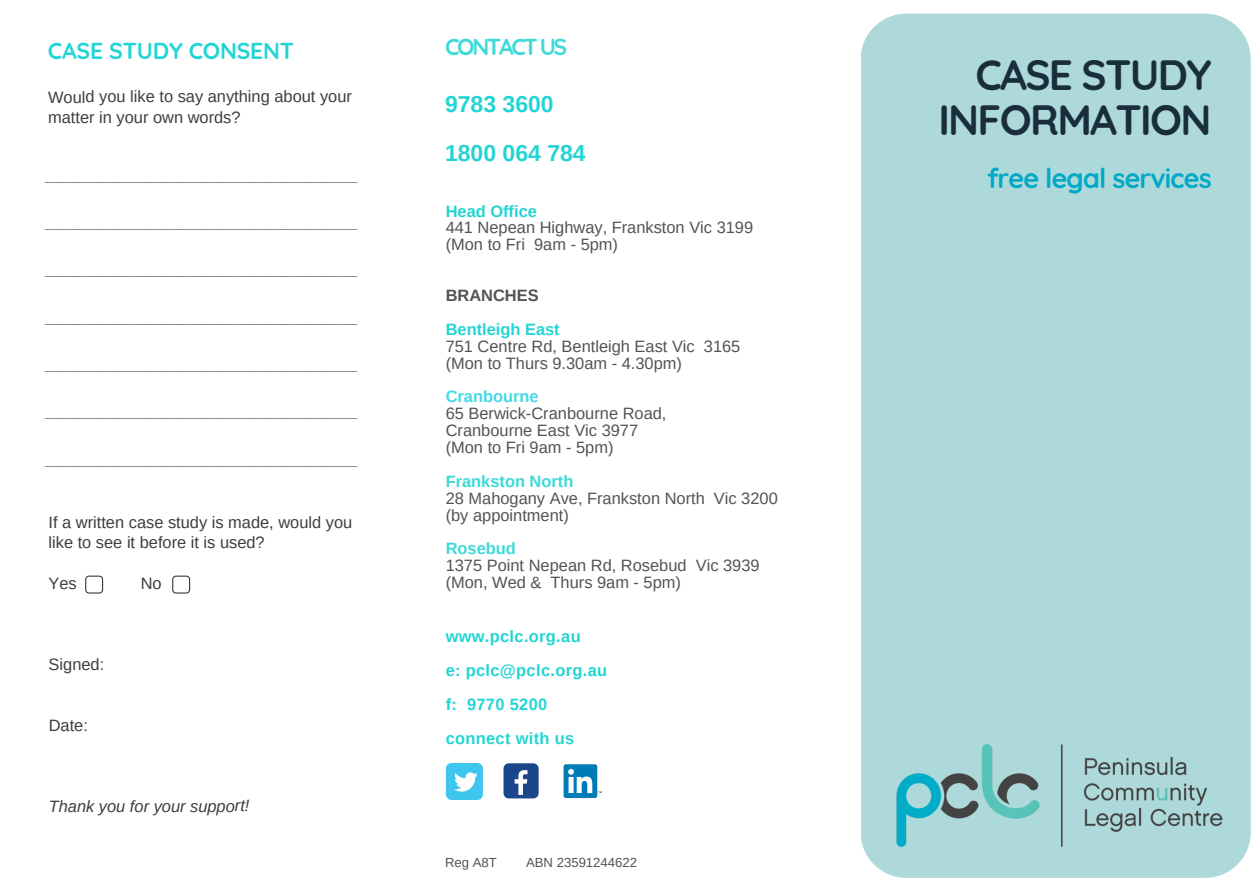
<style>
.page{position:relative;width:1254px;height:894px;background:#fff}
.page>*{position:absolute;margin:0;border:0;box-sizing:border-box;transform-origin:0 0}
.t1{font:700 42.15px/45px "Quicksand";letter-spacing:-.04em;color:#1a2d3b;text-align:right}
.t2{font:700 27.15px "Quicksand";letter-spacing:-.03em;color:#00aac7}
.t3{font:700 22.95px "Arimo";color:#22d5d4}
.t4{font:700 22.95px "Quicksand";letter-spacing:-.01em;color:#22d5d4}
.t5{font:700 22.95px "Quicksand";letter-spacing:-.1em;color:#3ddad7}
.t6{font:16.35px "Arimo";color:#525451}
.t7{font:16.35px/20.2px "Arimo";color:#3d3e3c}
.t8{font:700 16.35px "Arimo";letter-spacing:.02em;color:#22d5d4}
.t9{font:700 16.35px "Arimo";color:#22d5d4}
.t10{font:italic 16.35px "Arimo";color:#3d3e3c}
.t11{font:700 16.35px "Arimo";color:#3ddad7}
.t12{font:700 16.35px "Arimo";color:#44d9e6}
.t13{font:700 16.35px "Arimo";color:#525451}
.t14{font:13.2px "Arimo";color:#525451}
.t15{font:9.9px "Arimo";color:#525451}
</style>
<div class="page">
<div style="left:861px;top:14px;width:390px;height:863px;background:#aed9da;border-radius:46px"></div>
<div style="left:446px;top:762px;width:37px;height:37px;background:#3fc6ee;border-radius:6px"></div>
<svg style="left:454px;top:772px;width:24px;height:19px"></svg>
<div style="left:503px;top:763px;width:36px;height:35px;background:#1a4789;border-radius:5px"></div>
<svg style="left:515px;top:770px;width:12px;height:24px"></svg>
<div style="left:564px;top:764px;width:33px;height:33px;background:#007bb6;border-radius:2px"></div>
<svg style="left:568px;top:768px;width:24px;height:24px"></svg>
<svg style="left:85px;top:575px;width:18px;height:18px"></svg>
<svg style="left:172px;top:575px;width:18px;height:18px"></svg>
<img style="left:896px;top:744px;width:327px;height:103px">
<p class="t4" style="left:48px;top:36px;width:248px">CASE STUDY CONSENT</p>
<p class="t5" style="left:445px;top:32px;width:124px">CONTACT US</p>
<p class="t3" style="left:445px;top:91px;width:110px">9783 3600</p>
<p class="t3" style="left:445px;top:140px;width:142px">1800 064 784</p>
<p class="t7" style="left:48px;top:87px;width:305px">Would you like to say anything about your matter in your own words?</p>
<p class="t15" style="left:45px;top:172px;width:313px">_________________________________________________________</p>
<p class="t15" style="left:45px;top:219px;width:313px">_________________________________________________________</p>
<p class="t15" style="left:45px;top:266px;width:313px">_________________________________________________________</p>
<p class="t15" style="left:45px;top:313px;width:313px">_________________________________________________________</p>
<p class="t15" style="left:45px;top:361px;width:313px">_________________________________________________________</p>
<p class="t15" style="left:45px;top:408px;width:313px">_________________________________________________________</p>
<p class="t15" style="left:45px;top:455px;width:313px">_________________________________________________________</p>
<p class="t7" style="left:49px;top:512px;width:305px">If a written case study is made, would you like to see it before it is used?</p>
<p class="t7" style="left:49px;top:572px;width:30px">Yes</p>
<p class="t7" style="left:141px;top:572px;width:22px">No</p>
<p class="t7" style="left:49px;top:653px;width:57px">Signed:</p>
<p class="t7" style="left:49px;top:714px;width:41px">Date:</p>
<p class="t10" style="left:49px;top:796px;width:202px">Thank you for your support!</p>
<p class="t9" style="left:446px;top:202px;width:93px">Head Office</p>
<p class="t6" style="left:446px;top:218px;width:309px">441 Nepean Highway, Frankston Vic 3199</p>
<p class="t6" style="left:446px;top:235px;width:174px">(Mon to Fri 9am - 5pm)</p>
<p class="t13" style="left:446px;top:286px;width:95px">BRANCHES</p>
<p class="t9" style="left:446px;top:320px;width:116px">Bentleigh East</p>
<p class="t6" style="left:446px;top:337px;width:296px">751 Centre Rd, Bentleigh East Vic 3165</p>
<p class="t6" style="left:446px;top:353px;width:238px">(Mon to Thurs 9.30am - 4.30pm)</p>
<p class="t12" style="left:446px;top:387px;width:95px">Cranbourne</p>
<p class="t6" style="left:446px;top:404px;width:222px">65 Berwick-Cranbourne Road,</p>
<p class="t6" style="left:446px;top:421px;width:194px">Cranbourne East Vic 3977</p>
<p class="t6" style="left:446px;top:438px;width:169px">(Mon to Fri 9am - 5pm)</p>
<p class="t11" style="left:446px;top:472px;width:129px">Frankston North</p>
<p class="t6" style="left:446px;top:488px;width:334px">28 Mahogany Ave, Frankston North Vic 3200</p>
<p class="t6" style="left:446px;top:505px;width:125px">(by appointment)</p>
<p class="t11" style="left:446px;top:539px;width:72px">Rosebud</p>
<p class="t6" style="left:446px;top:556px;width:315px">1375 Point Nepean Rd, Rosebud Vic 3939</p>
<p class="t6" style="left:446px;top:573px;width:237px">(Mon, Wed &amp; Thurs 9am - 5pm)</p>
<p class="t8" style="left:446px;top:627px;width:137px">www.pclc.org.au</p>
<p class="t8" style="left:446px;top:661px;width:163px">e: pclc@pclc.org.au</p>
<p class="t8" style="left:446px;top:695px;width:103px">f: 9770 5200</p>
<p class="t8" style="left:446px;top:728px;width:130px">connect with us</p>
<p class="t14" style="left:445px;top:854px;width:53px">Reg A8T</p>
<p class="t14" style="left:526px;top:854px;width:112px">ABN 23591244622</p>
<p class="t1" style="left:938px;top:51px;width:275px">CASE STUDY<br>INFORMATION</p>
<p class="t2" style="left:987px;top:161px;width:226px">free legal services</p>
</div>
